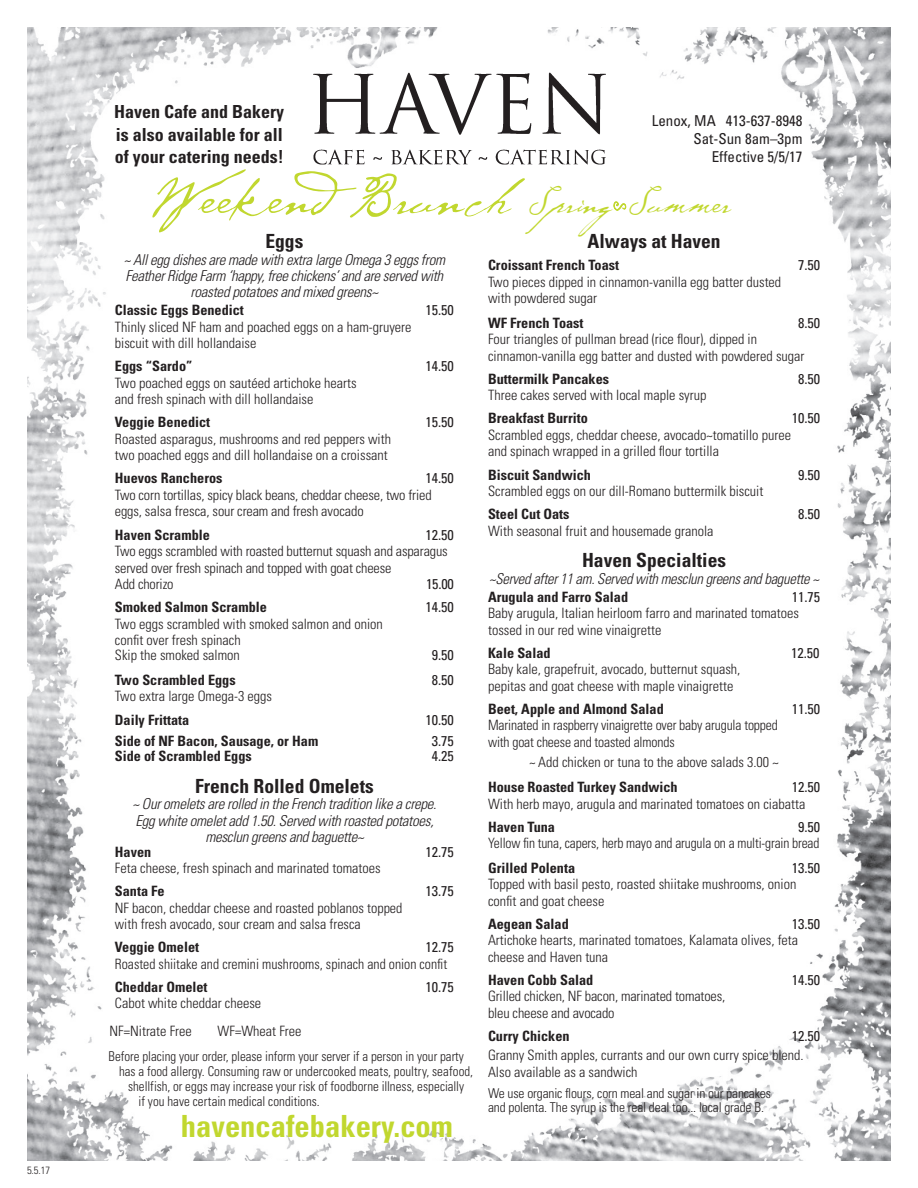
<style>
.page{position:relative;width:918px;height:1188px;background:#fff}
.page>*{position:absolute;margin:0;border:0;box-sizing:border-box;transform-origin:0 0}
.t1{font:60px "Cezanne";color:#c1d72f}
.t2{font:700 condensed 30.6px "Univers";color:#c1d72f}
.t3{font:700 condensed 19.5px "Univers";color:#231f20}
.t4{font:700 condensed 18px/22.5px "Univers";color:#231f20;text-align:justify}
.t5{font:italic 300 condensed 15px/16.2px "Univers";letter-spacing:-.02em;color:#231f20;text-align:center}
.t6{font:condensed 15px/18px "Univers";color:#231f20;text-align:right}
.t7{font:300 condensed 14.25px/16.5px "Univers";color:#231f20}
.t8{font:700 condensed 14.25px "Univers";color:#231f20}
.t9{font:condensed 14.25px "Univers";color:#231f20}
.t10{font:300 condensed 14.25px/16.5px "Univers";color:#231f20;scale:.96 1}
.t11{font:300 condensed 14.25px "Univers";color:#231f20;scale:.95 1}
.t12{font:300 condensed 13.5px "Univers";color:#231f20;scale:.96 1}
.t13{font:300 condensed 13.5px/13.5px "Univers";color:#231f20}
.t14{font:300 condensed 10.5px "Univers";color:#231f20}
.s1{font-size:36px}
</style>
<div class="page">
<img style="left:27px;top:27px;width:864px;height:1134px">
<img style="left:306px;top:64px;width:306px;height:105px">
<svg style="left:613px;top:202px;width:13px;height:9px"></svg>
<p class="t14" style="left:27px;top:1164px;width:25px">5.5.17</p>
<p class="t4" style="left:114px;top:100px;width:171px">Haven Cafe and Bakery is also available for all of your catering needs!</p>
<p class="t6" style="left:652px;top:111px;width:152px">Lenox, MA 413-637-8948<br>Sat-Sun 8am–3pm<br>Effective 5/5/17</p>
<h1 class="t1" style="left:150px;top:157px;width:583px">WeekendBrunch <span class="s1">Spring±Summer</span></h1>
<h3 class="t3" style="left:265px;top:230px;width:39px">Eggs</h3>
<p class="t5" style="left:124px;top:251px;width:323px">~ All egg dishes are made with extra large Omega 3 eggs from<br>Feather Ridge Farm ‘happy, free chickens’ and are served with roasted potatoes and mixed greens~</p>
<p class="t8" style="left:115px;top:301px;width:131px">Classic Eggs Benedict</p>
<p class="t9" style="left:425px;top:301px;width:30px">15.50</p>
<p class="t7" style="left:115px;top:318px;width:298px">Thinly sliced NF ham and poached eggs on a ham-gruyere biscuit with dill hollandaise</p>
<p class="t8" style="left:115px;top:357px;width:79px">Eggs “Sardo”</p>
<p class="t9" style="left:425px;top:357px;width:30px">14.50</p>
<p class="t7" style="left:115px;top:374px;width:243px">Two poached eggs on sautéed artichoke hearts and fresh spinach with dill hollandaise</p>
<p class="t8" style="left:115px;top:414px;width:97px">Veggie Benedict</p>
<p class="t9" style="left:425px;top:413px;width:30px">15.50</p>
<p class="t7" style="left:115px;top:430px;width:278px">Roasted asparagus, mushrooms and red peppers with two poached eggs and dill hollandaise on a croissant</p>
<p class="t8" style="left:115px;top:470px;width:109px">Huevos Rancheros</p>
<p class="t9" style="left:425px;top:469px;width:30px">14.50</p>
<p class="t7" style="left:115px;top:487px;width:318px">Two corn tortillas, spicy black beans, cheddar cheese, two fried eggs, salsa fresca, sour cream and fresh avocado</p>
<p class="t8" style="left:115px;top:526px;width:96px">Haven Scramble</p>
<p class="t9" style="left:425px;top:525px;width:30px">12.50</p>
<p class="t7" style="left:115px;top:543px;width:334px">Two eggs scrambled with roasted butternut squash and asparagus served over fresh spinach and topped with goat cheese<br>Add chorizo</p>
<h3 class="t3" style="left:587px;top:230px;width:135px">Always at Haven</h3>
<p class="t8" style="left:488px;top:256px;width:133px">Croissant French Toast</p>
<p class="t9" style="left:798px;top:256px;width:24px">7.50</p>
<p class="t7" style="left:488px;top:273px;width:295px">Two pieces dipped in cinnamon-vanilla egg batter dusted with powdered sugar</p>
<p class="t8" style="left:488px;top:314px;width:97px">WF French Toast</p>
<p class="t9" style="left:798px;top:314px;width:24px">8.50</p>
<p class="t7" style="left:488px;top:331px;width:318px">Four triangles of pullman bread (rice flour), dipped in cinnamon-vanilla egg batter and dusted with powdered sugar</p>
<p class="t8" style="left:488px;top:370px;width:123px">Buttermilk Pancakes</p>
<p class="t9" style="left:798px;top:370px;width:24px">8.50</p>
<p class="t7" style="left:488px;top:387px;width:220px">Three cakes served with local maple syrup</p>
<p class="t8" style="left:488px;top:410px;width:101px">Breakfast Burrito</p>
<p class="t9" style="left:792px;top:409px;width:30px">10.50</p>
<p class="t7" style="left:488px;top:427px;width:305px">Scrambled eggs, cheddar cheese, avocado~tomatillo puree and spinach wrapped in a grilled flour tortilla</p>
<p class="t8" style="left:488px;top:466px;width:104px">Biscuit Sandwich</p>
<p class="t9" style="left:798px;top:465px;width:24px">9.50</p>
<p class="t7" style="left:488px;top:483px;width:277px">Scrambled eggs on our dill-Romano buttermilk biscuit</p>
<p class="t8" style="left:488px;top:505px;width:83px">Steel Cut Oats</p>
<p class="t9" style="left:798px;top:505px;width:24px">8.50</p>
<p class="t7" style="left:488px;top:522px;width:227px">With seasonal fruit and housemade granola</p>
<h3 class="t3" style="left:582px;top:548px;width:146px">Haven Specialties</h3>
<p class="t5" style="left:489px;top:570px;width:331px">~Served after 11 am. Served with mesclun greens and baguette ~</p>
<p class="t8" style="left:488px;top:588px;width:142px">Arugula and Farro Salad</p>
<p class="t9" style="left:792px;top:588px;width:30px">11.75</p>
<p class="t7" style="left:488px;top:605px;width:312px">Baby arugula, Italian heirloom farro and marinated tomatoes tossed in our red wine vinaigrette</p>
<p class="t8" style="left:488px;top:644px;width:64px">Kale Salad</p>
<p class="t9" style="left:791px;top:644px;width:30px">12.50</p>
<p class="t7" style="left:488px;top:661px;width:254px">Baby kale, grapefruit, avocado, butternut squash, pepitas and goat cheese with maple vinaigrette</p>
<p class="t8" style="left:488px;top:700px;width:177px">Beet, Apple and Almond Salad</p>
<p class="t9" style="left:792px;top:700px;width:30px">11.50</p>
<p class="t10" style="left:488px;top:717px;width:303px">Marinated in raspberry vinaigrette over baby arugula topped with goat cheese and toasted almonds</p>
<p class="t10" style="left:529px;top:754px;width:261px">~ Add chicken or tuna to the above salads 3.00 ~</p>
<p class="t8" style="left:488px;top:778px;width:191px">House Roasted Turkey Sandwich</p>
<p class="t9" style="left:792px;top:778px;width:30px">12.50</p>
<p class="t7" style="left:488px;top:795px;width:319px">With herb mayo, arugula and marinated tomatoes on ciabatta</p>
<p class="t8" style="left:488px;top:818px;width:69px">Haven Tuna</p>
<p class="t9" style="left:798px;top:818px;width:24px">9.50</p>
<p class="t11" style="left:488px;top:835px;width:350px">Yellow fin tuna, capers, herb mayo and arugula on a multi-grain bread</p>
<p class="t8" style="left:488px;top:859px;width:89px">Grilled Polenta</p>
<p class="t9" style="left:792px;top:859px;width:30px">13.50</p>
<p class="t7" style="left:488px;top:876px;width:310px">Topped with basil pesto, roasted shiitake mushrooms, onion confit and goat cheese</p>
<p class="t8" style="left:488px;top:915px;width:82px">Aegean Salad</p>
<p class="t9" style="left:792px;top:915px;width:30px">13.50</p>
<p class="t7" style="left:488px;top:932px;width:312px">Artichoke hearts, marinated tomatoes, Kalamata olives, feta cheese and Haven tuna</p>
<p class="t8" style="left:488px;top:971px;width:107px">Haven Cobb Salad</p>
<p class="t9" style="left:792px;top:971px;width:30px">14.50</p>
<p class="t7" style="left:488px;top:988px;width:239px">Grilled chicken, NF bacon, marinated tomatoes, bleu cheese and avocado</p>
<p class="t8" style="left:488px;top:1027px;width:83px">Curry Chicken</p>
<p class="t9" style="left:792px;top:1027px;width:30px">12.50</p>
<p class="t7" style="left:488px;top:1047px;width:317px">Granny Smith apples, currants and our own curry spice blend.<br>Also available as a sandwich</p>
<p class="t13" style="left:488px;top:1087px;width:285px">We use organic flours, corn meal and sugar in our pancakes and polenta. The syrup is the real deal too... local grade B.</p>
<p class="t9" style="left:426px;top:575px;width:29px">15.00</p>
<p class="t8" style="left:115px;top:598px;width:154px">Smoked Salmon Scramble</p>
<p class="t9" style="left:425px;top:598px;width:30px">14.50</p>
<p class="t7" style="left:115px;top:615px;width:269px">Two eggs scrambled with smoked salmon and onion confit over fresh spinach</p>
<p class="t7" style="left:115px;top:647px;width:127px">Skip the smoked salmon</p>
<p class="t9" style="left:432px;top:646px;width:24px">9.50</p>
<p class="t8" style="left:115px;top:671px;width:122px">Two Scrambled Eggs</p>
<p class="t9" style="left:432px;top:671px;width:24px">8.50</p>
<p class="t7" style="left:115px;top:688px;width:159px">Two extra large Omega-3 eggs</p>
<p class="t8" style="left:115px;top:711px;width:76px">Daily Frittata</p>
<p class="t9" style="left:425px;top:710px;width:30px">10.50</p>
<p class="t8" style="left:115px;top:732px;width:205px">Side of NF Bacon, Sausage, or Ham</p>
<p class="t9" style="left:432px;top:732px;width:24px">3.75</p>
<p class="t8" style="left:115px;top:747px;width:138px">Side of Scrambled Eggs</p>
<p class="t9" style="left:432px;top:747px;width:24px">4.25</p>
<h3 class="t3" style="left:195px;top:774px;width:180px">French Rolled Omelets</h3>
<p class="t5" style="left:133px;top:796px;width:306px">~ Our omelets are rolled in the French tradition like a crepe.<br>Egg white omelet add 1.50. Served with roasted potatoes, mesclun greens and baguette~</p>
<p class="t8" style="left:115px;top:843px;width:38px">Haven</p>
<p class="t9" style="left:425px;top:842px;width:30px">12.75</p>
<p class="t7" style="left:115px;top:860px;width:267px">Feta cheese, fresh spinach and marinated tomatoes</p>
<p class="t8" style="left:115px;top:882px;width:51px">Santa Fe</p>
<p class="t9" style="left:425px;top:882px;width:30px">13.75</p>
<p class="t7" style="left:115px;top:899px;width:289px">NF bacon, cheddar cheese and roasted poblanos topped with fresh avocado, sour cream and salsa fresca</p>
<p class="t8" style="left:115px;top:938px;width:86px">Veggie Omelet</p>
<p class="t9" style="left:425px;top:938px;width:30px">12.75</p>
<p class="t7" style="left:115px;top:955px;width:334px">Roasted shiitake and cremini mushrooms, spinach and onion confit</p>
<p class="t8" style="left:115px;top:978px;width:94px">Cheddar Omelet</p>
<p class="t9" style="left:425px;top:978px;width:30px">10.75</p>
<p class="t7" style="left:115px;top:995px;width:148px">Cabot white cheddar cheese</p>
<p class="t7" style="left:110px;top:1023px;width:84px">NF=Nitrate Free</p>
<p class="t7" style="left:218px;top:1023px;width:85px">WF=Wheat Free</p>
<p class="t12" style="left:109px;top:1048px;width:372px">Before placing your order, please inform your server if a person in your party</p>
<p class="t12" style="left:119px;top:1063px;width:370px">has a food allergy. Consuming raw or undercooked meats, poultry, seafood,</p>
<p class="t12" style="left:128px;top:1078px;width:352px">shellfish, or eggs may increase your risk of foodborne illness, especially</p>
<p class="t12" style="left:139px;top:1093px;width:190px">if you have certain medical conditions.</p>
<h2 class="t2" style="left:181px;top:1107px;width:274px">havencafebakery.com</h2>
</div>
